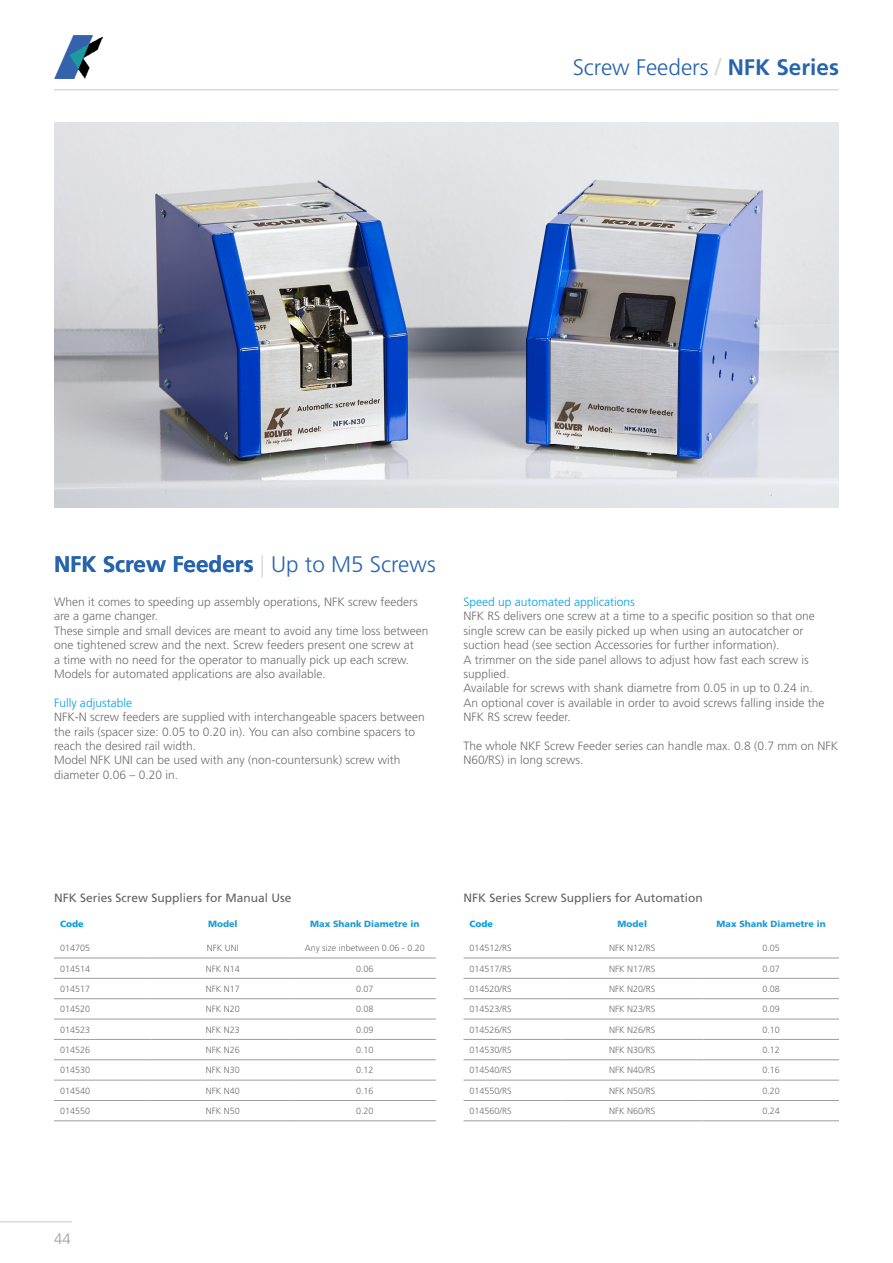
<style>
.page{position:relative;width:893px;height:1263px;background:#fff}
.page>*{position:absolute;margin:0;border:0;box-sizing:border-box;transform-origin:0 0}
.t1{font:700 22.5px "Frutiger LT Std";color:#2664ae}
.t2{font:300 22.5px "Frutiger LT Std";color:#2664ae}
.t3{font:300 15px "Frutiger LT Std";color:#9d9d9c}
.t4{font:300 12px/14.4px "Frutiger LT Std";color:#706f6f}
.t5{font:12px "Frutiger LT Std";color:#646363}
.t6{font:300 12px "Frutiger LT Std";color:#009fe3}
.t7{font:300 9px "Frutiger LT Std";color:#706f6f}
.t8{font:900 9px "Frutiger LT Std";color:#229bd5}
.t9{font:900 9px "Frutiger LT Std";color:#009fe3}
.s1{font-weight:400;font-size:24px;color:#dadada}
.s2{font-weight:700}
.s3{font-weight:300;color:#dbdbdb}
.s4{font-weight:300}
</style>
<div class="page">
<hr style="left:54px;top:89px;width:785px;height:1px;background:#dadada">
<img style="left:54px;top:36px;width:48px;height:42px">
<hr style="left:0;top:1221px;width:72px;height:1px;background:#dadada">
<hr style="left:54px;top:958px;width:98px;height:1px;background:#9d9d9c">
<hr style="left:152px;top:958px;width:142px;height:1px;background:#9d9d9c">
<hr style="left:294px;top:958px;width:142px;height:1px;background:#9d9d9c">
<hr style="left:54px;top:978px;width:98px;height:1px;background:#9d9d9c">
<hr style="left:152px;top:978px;width:142px;height:1px;background:#9d9d9c">
<hr style="left:294px;top:978px;width:142px;height:1px;background:#9d9d9c">
<hr style="left:54px;top:998px;width:98px;height:1px;background:#9d9d9c">
<hr style="left:152px;top:998px;width:142px;height:1px;background:#9d9d9c">
<hr style="left:294px;top:998px;width:142px;height:1px;background:#9d9d9c">
<hr style="left:54px;top:1019px;width:98px;height:1px;background:#9d9d9c">
<hr style="left:152px;top:1019px;width:142px;height:1px;background:#9d9d9c">
<hr style="left:294px;top:1019px;width:142px;height:1px;background:#9d9d9c">
<hr style="left:54px;top:1039px;width:98px;height:1px;background:#9d9d9c">
<hr style="left:152px;top:1039px;width:142px;height:1px;background:#9d9d9c">
<hr style="left:294px;top:1039px;width:142px;height:1px;background:#9d9d9c">
<hr style="left:54px;top:1059px;width:98px;height:1px;background:#9d9d9c">
<hr style="left:152px;top:1059px;width:142px;height:1px;background:#9d9d9c">
<hr style="left:294px;top:1059px;width:142px;height:1px;background:#9d9d9c">
<hr style="left:54px;top:1080px;width:98px;height:1px;background:#9d9d9c">
<hr style="left:152px;top:1080px;width:142px;height:1px;background:#9d9d9c">
<hr style="left:294px;top:1080px;width:142px;height:1px;background:#9d9d9c">
<hr style="left:54px;top:1100px;width:98px;height:1px;background:#9d9d9c">
<hr style="left:152px;top:1100px;width:142px;height:1px;background:#9d9d9c">
<hr style="left:294px;top:1100px;width:142px;height:1px;background:#9d9d9c">
<hr style="left:54px;top:1120px;width:98px;height:1px;background:#9d9d9c">
<hr style="left:152px;top:1120px;width:142px;height:1px;background:#9d9d9c">
<hr style="left:294px;top:1120px;width:142px;height:1px;background:#9d9d9c">
<hr style="left:463px;top:958px;width:98px;height:1px;background:#9d9d9c">
<hr style="left:561px;top:958px;width:142px;height:1px;background:#9d9d9c">
<hr style="left:703px;top:958px;width:136px;height:1px;background:#9d9d9c">
<hr style="left:463px;top:978px;width:98px;height:1px;background:#9d9d9c">
<hr style="left:561px;top:978px;width:142px;height:1px;background:#9d9d9c">
<hr style="left:703px;top:978px;width:136px;height:1px;background:#9d9d9c">
<hr style="left:463px;top:998px;width:98px;height:1px;background:#9d9d9c">
<hr style="left:561px;top:998px;width:142px;height:1px;background:#9d9d9c">
<hr style="left:703px;top:998px;width:136px;height:1px;background:#9d9d9c">
<hr style="left:463px;top:1019px;width:98px;height:1px;background:#9d9d9c">
<hr style="left:561px;top:1019px;width:142px;height:1px;background:#9d9d9c">
<hr style="left:703px;top:1019px;width:136px;height:1px;background:#9d9d9c">
<hr style="left:463px;top:1039px;width:98px;height:1px;background:#9d9d9c">
<hr style="left:561px;top:1039px;width:142px;height:1px;background:#9d9d9c">
<hr style="left:703px;top:1039px;width:136px;height:1px;background:#9d9d9c">
<hr style="left:463px;top:1059px;width:98px;height:1px;background:#9d9d9c">
<hr style="left:561px;top:1059px;width:142px;height:1px;background:#9d9d9c">
<hr style="left:703px;top:1059px;width:136px;height:1px;background:#9d9d9c">
<hr style="left:463px;top:1080px;width:98px;height:1px;background:#9d9d9c">
<hr style="left:561px;top:1080px;width:142px;height:1px;background:#9d9d9c">
<hr style="left:703px;top:1080px;width:136px;height:1px;background:#9d9d9c">
<hr style="left:463px;top:1100px;width:98px;height:1px;background:#9d9d9c">
<hr style="left:561px;top:1100px;width:142px;height:1px;background:#9d9d9c">
<hr style="left:703px;top:1100px;width:136px;height:1px;background:#9d9d9c">
<hr style="left:463px;top:1120px;width:98px;height:1px;background:#9d9d9c">
<hr style="left:561px;top:1120px;width:142px;height:1px;background:#9d9d9c">
<hr style="left:703px;top:1120px;width:136px;height:1px;background:#9d9d9c">
<img style="left:54px;top:122px;width:785px;height:386px">
<h1 class="t2" style="left:573px;top:55px;width:268px">Screw Feeders <span class="s1">/</span> <span class="s2">NFK Series</span></h1>
<h1 class="t1" style="left:54px;top:551px;width:383px">NFK Screw Feeders <span class="s3">|</span> <span class="s4">Up to M5 Screws</span></h1>
<p class="t4" style="left:54px;top:595px;width:376px">When it comes to speeding up assembly operations, NFK screw feeders are a game changer.<br>These simple and small devices are meant to avoid any time loss between one tightened screw and the next. Screw feeders present one screw at<br>a time with no need for the operator to manually pick up each screw.<br>Models for automated applications are also available.</p>
<p class="t6" style="left:54px;top:696px;width:79px">Fully adjustable</p>
<p class="t4" style="left:54px;top:710px;width:372px">NFK-N screw feeders are supplied with interchangeable spacers between the rails (spacer size: 0.05 to 0.20 in). You can also combine spacers to reach the desired rail width.<br>Model NFK UNI can be used with any (non-countersunk) screw with diameter 0.06 – 0.20 in.</p>
<p class="t6" style="left:463px;top:595px;width:173px">Speed up automated applications</p>
<p class="t4" style="left:463px;top:609px;width:362px">NFK RS delivers one screw at a time to a specific position so that one single screw can be easily picked up when using an autocatcher or suction head (see section Accessories for further information).<br>A trimmer on the side panel allows to adjust how fast each screw is supplied.<br>Available for screws with shank diametre from 0.05 in up to 0.24 in.<br>An optional cover is available in order to avoid screws falling inside the NFK RS screw feeder.</p>
<p class="t4" style="left:463px;top:739px;width:376px">The whole NKF Screw Feeder series can handle max. 0.8 (0.7 mm on NFK<br>N60/RS) in long screws.</p>
<p class="t5" style="left:54px;top:891px;width:239px">NFK Series Screw Suppliers for Manual Use</p>
<p class="t9" style="left:60px;top:918px;width:25px">Code</p>
<p class="t8" style="left:208px;top:918px;width:31px">Model</p>
<p class="t8" style="left:310px;top:918px;width:111px">Max Shank Diametre in</p>
<p class="t7" style="left:60px;top:943px;width:32px">014705</p>
<p class="t7" style="left:207px;top:943px;width:34px">NFK UNI</p>
<p class="t7" style="left:305px;top:943px;width:122px">Any size inbetween 0.06 - 0.20</p>
<p class="t7" style="left:60px;top:963px;width:32px">014514</p>
<p class="t7" style="left:206px;top:963px;width:36px">NFK N14</p>
<p class="t7" style="left:356px;top:963px;width:19px">0.06</p>
<p class="t7" style="left:60px;top:984px;width:32px">014517</p>
<p class="t7" style="left:206px;top:984px;width:36px">NFK N17</p>
<p class="t7" style="left:356px;top:984px;width:19px">0.07</p>
<p class="t7" style="left:60px;top:1004px;width:32px">014520</p>
<p class="t7" style="left:206px;top:1004px;width:36px">NFK N20</p>
<p class="t7" style="left:356px;top:1004px;width:19px">0.08</p>
<p class="t7" style="left:60px;top:1024px;width:32px">014523</p>
<p class="t7" style="left:206px;top:1024px;width:36px">NFK N23</p>
<p class="t7" style="left:356px;top:1024px;width:19px">0.09</p>
<p class="t7" style="left:60px;top:1045px;width:32px">014526</p>
<p class="t7" style="left:206px;top:1045px;width:36px">NFK N26</p>
<p class="t7" style="left:356px;top:1045px;width:19px">0.10</p>
<p class="t7" style="left:60px;top:1065px;width:32px">014530</p>
<p class="t7" style="left:206px;top:1065px;width:36px">NFK N30</p>
<p class="t7" style="left:356px;top:1065px;width:19px">0.12</p>
<p class="t7" style="left:60px;top:1085px;width:32px">014540</p>
<p class="t7" style="left:206px;top:1085px;width:36px">NFK N40</p>
<p class="t7" style="left:356px;top:1085px;width:19px">0.16</p>
<p class="t7" style="left:60px;top:1106px;width:32px">014550</p>
<p class="t7" style="left:206px;top:1106px;width:36px">NFK N50</p>
<p class="t7" style="left:356px;top:1106px;width:19px">0.20</p>
<p class="t5" style="left:463px;top:891px;width:241px">NFK Series Screw Suppliers for Automation</p>
<p class="t9" style="left:469px;top:918px;width:25px">Code</p>
<p class="t8" style="left:617px;top:918px;width:31px">Model</p>
<p class="t8" style="left:717px;top:918px;width:111px">Max Shank Diametre in</p>
<p class="t7" style="left:469px;top:943px;width:44px">014512/RS</p>
<p class="t7" style="left:609px;top:943px;width:48px">NFK N12/RS</p>
<p class="t7" style="left:762px;top:943px;width:19px">0.05</p>
<p class="t7" style="left:469px;top:963px;width:44px">014517/RS</p>
<p class="t7" style="left:609px;top:963px;width:48px">NFK N17/RS</p>
<p class="t7" style="left:762px;top:963px;width:19px">0.07</p>
<p class="t7" style="left:469px;top:984px;width:44px">014520/RS</p>
<p class="t7" style="left:609px;top:984px;width:48px">NFK N20/RS</p>
<p class="t7" style="left:762px;top:984px;width:19px">0.08</p>
<p class="t7" style="left:469px;top:1004px;width:44px">014523/RS</p>
<p class="t7" style="left:609px;top:1004px;width:48px">NFK N23/RS</p>
<p class="t7" style="left:762px;top:1004px;width:19px">0.09</p>
<p class="t7" style="left:469px;top:1024px;width:44px">014526/RS</p>
<p class="t7" style="left:609px;top:1024px;width:48px">NFK N26/RS</p>
<p class="t7" style="left:762px;top:1024px;width:19px">0.10</p>
<p class="t7" style="left:469px;top:1045px;width:44px">014530/RS</p>
<p class="t7" style="left:609px;top:1045px;width:48px">NFK N30/RS</p>
<p class="t7" style="left:762px;top:1045px;width:19px">0.12</p>
<p class="t7" style="left:469px;top:1065px;width:44px">014540/RS</p>
<p class="t7" style="left:609px;top:1065px;width:48px">NFK N40/RS</p>
<p class="t7" style="left:762px;top:1065px;width:19px">0.16</p>
<p class="t7" style="left:469px;top:1085px;width:44px">014550/RS</p>
<p class="t7" style="left:609px;top:1085px;width:48px">NFK N50/RS</p>
<p class="t7" style="left:762px;top:1085px;width:19px">0.20</p>
<p class="t7" style="left:469px;top:1106px;width:44px">014560/RS</p>
<p class="t7" style="left:609px;top:1106px;width:48px">NFK N60/RS</p>
<p class="t7" style="left:762px;top:1106px;width:19px">0.24</p>
<p class="t3" style="left:54px;top:1230px;width:18px">44</p>
</div>
